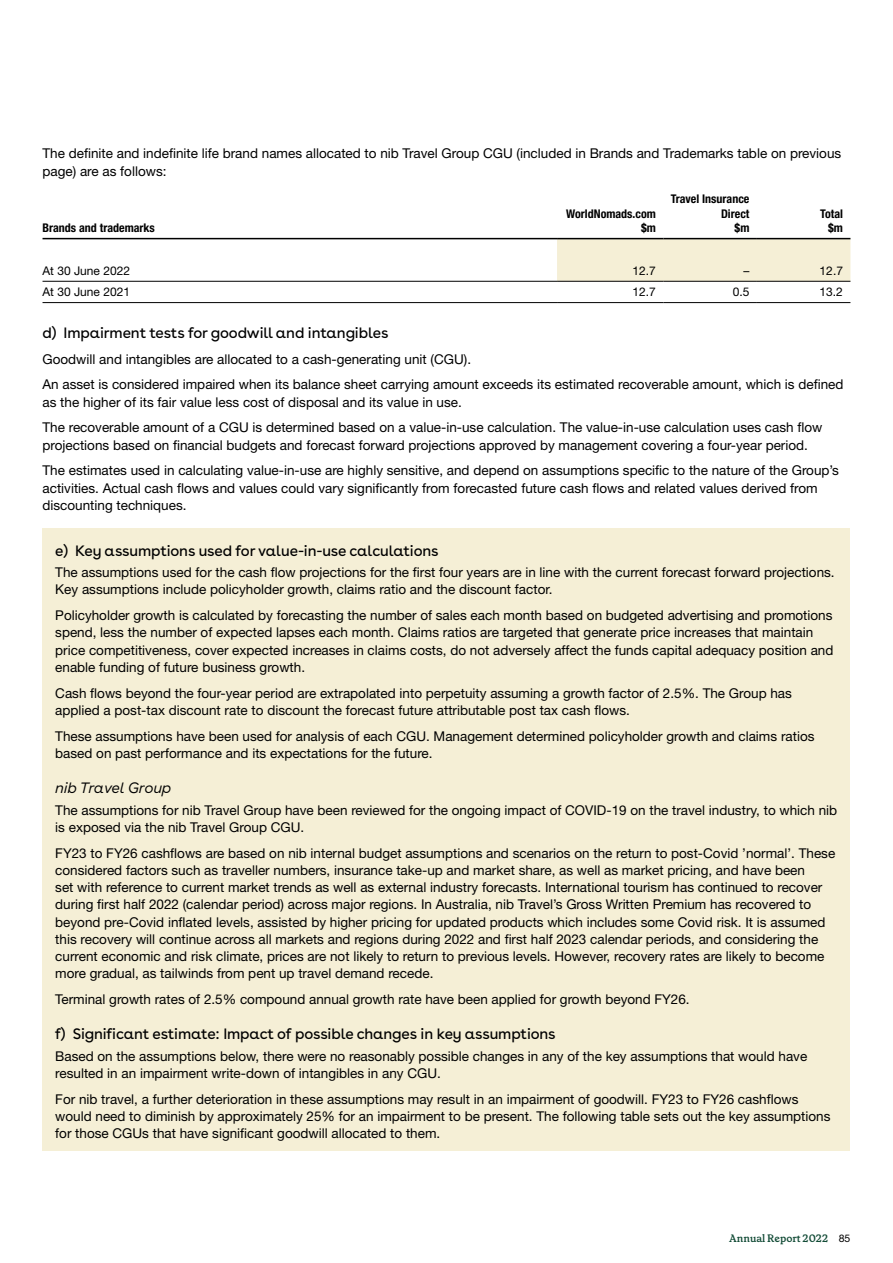
<style>
.page{position:relative;width:893px;height:1263px;background:#fff}
.page>*{position:absolute;margin:0;border:0;box-sizing:border-box;transform-origin:0 0}
.t1{font:15px "Buenos Aires";letter-spacing:-.01em;color:#000}
.t2{font:italic 15px "Buenos Aires";letter-spacing:-.01em;color:#000}
.t3{font:13.5px/17.2px "Helvetica Neue LT Std";color:#000}
.t4{font:700 condensed 12px/14.4px "Helvetica Neue LT Std";color:#000;text-align:right}
.t5{font:12px "Helvetica Neue LT Std";color:#000}
.t6{font:600 10.5px "Grenette Pro";color:#124b36}
.s1{font-family:"Helvetica Neue LT Std";font-weight:400;color:#000}
</style>
<div class="page">
<div style="left:557px;top:239px;width:293px;height:42px;background:#f5efd6"></div>
<hr style="left:43px;top:302px;width:514px;height:1px;background:#000">
<hr style="left:43px;top:281px;width:514px;height:1px;background:#000">
<hr style="left:557px;top:281px;width:106px;height:1px;background:#000">
<hr style="left:663px;top:281px;width:94px;height:1px;background:#000">
<hr style="left:757px;top:281px;width:93px;height:1px;background:#000">
<hr style="left:557px;top:302px;width:106px;height:1px;background:#000">
<hr style="left:663px;top:302px;width:94px;height:1px;background:#000">
<hr style="left:757px;top:302px;width:93px;height:1px;background:#000">
<hr style="left:557px;top:238px;width:106px;height:1px;background:#000">
<hr style="left:663px;top:238px;width:94px;height:1px;background:#000">
<hr style="left:757px;top:238px;width:93px;height:1px;background:#000">
<hr style="left:43px;top:238px;width:514px;height:1px;background:#000">
<div style="left:43px;top:529px;width:807px;height:622px;background:#f5efd6"></div>
<p class="t3" style="left:43px;top:145px;width:800px">The definite and indefinite life brand names allocated to nib Travel Group CGU (included in Brands and Trademarks table on previous page) are as follows:</p>
<p class="t4" style="left:43px;top:221px;width:114px">Brands and trademarks</p>
<p class="t4" style="left:566px;top:206px;width:91px">WorldNomads.com $m</p>
<p class="t4" style="left:671px;top:192px;width:80px">Travel Insurance<br>Direct<br>$m</p>
<p class="t4" style="left:820px;top:206px;width:24px">Total $m</p>
<p class="t5" style="left:43px;top:263px;width:89px">At 30 June 2022</p>
<p class="t5" style="left:632px;top:263px;width:25px">12.7</p>
<p class="t5" style="left:743px;top:263px;width:7px">–</p>
<p class="t5" style="left:820px;top:263px;width:25px">12.7</p>
<p class="t5" style="left:42px;top:285px;width:89px">At 30 June 2021</p>
<p class="t5" style="left:632px;top:285px;width:25px">12.7</p>
<p class="t5" style="left:733px;top:285px;width:18px">0.5</p>
<p class="t5" style="left:820px;top:285px;width:25px">13.2</p>
<p class="t1" style="left:43px;top:322px;width:347px">d) Impairment tests for goodwill and intangibles</p>
<p class="t3" style="left:43px;top:346px;width:802px;line-height:25.8px">Goodwill and intangibles are allocated to a cash-generating unit (CGU).<br>An asset is considered impaired when its balance sheet carrying amount exceeds its estimated recoverable amount, which is defined</p>
<p class="t3" style="left:43px;top:389px;width:781px;line-height:25.8px">as the higher of its fair value less cost of disposal and its value in use.<br>The recoverable amount of a CGU is determined based on a value-in-use calculation. The value-in-use calculation uses cash flow</p>
<p class="t3" style="left:43px;top:432px;width:798px;line-height:25.8px">projections based on financial budgets and forecast forward projections approved by management covering a four-year period.<br>The estimates used in calculating value-in-use are highly sensitive, and depend on assumptions specific to the nature of the Group’s</p>
<p class="t3" style="left:43px;top:479px;width:777px">activities. Actual cash flows and values could vary significantly from forecasted future cash flows and related values derived from discounting techniques.</p>
<p class="t1" style="left:55px;top:540px;width:385px">e) Key assumptions used for value-in-use calculations</p>
<p class="t3" style="left:55px;top:564px;width:781px">The assumptions used for the cash flow projections for the first four years are in line with the current forecast forward projections.<br>Key assumptions include policyholder growth, claims ratio and the discount factor.</p>
<p class="t3" style="left:55px;top:607px;width:780px">Policyholder growth is calculated by forecasting the number of sales each month based on budgeted advertising and promotions spend, less the number of expected lapses each month. Claims ratios are targeted that generate price increases that maintain price competitiveness, cover expected increases in claims costs, do not adversely affect the funds capital adequacy position and enable funding of future business growth.</p>
<p class="t3" style="left:55px;top:684px;width:738px">Cash flows beyond the four-year period are extrapolated into perpetuity assuming a growth factor of 2.5%. The Group has applied a post-tax discount rate to discount the forecast future attributable post tax cash flows.</p>
<p class="t3" style="left:55px;top:727px;width:761px">These assumptions have been used for analysis of each CGU. Management determined policyholder growth and claims ratios based on past performance and its expectations for the future.</p>
<p class="t2" style="left:55px;top:777px;width:118px">nib Travel Group</p>
<p class="t3" style="left:55px;top:801px;width:783px">The assumptions for nib Travel Group have been reviewed for the ongoing impact of COVID-19 on the travel industry, to which nib is exposed via the nib Travel Group CGU.</p>
<p class="t3" style="left:55px;top:844px;width:781px">FY23 to FY26 cashflows are based on nib internal budget assumptions and scenarios on the return to post-Covid ’normal’. These considered factors such as traveller numbers, insurance take-up and market share, as well as market pricing, and have been<br>set with reference to current market trends as well as external industry forecasts. International tourism has continued to recover during first half 2022 (calendar period) across major regions. In Australia, nib Travel’s Gross Written Premium has recovered to beyond pre-Covid inflated levels, assisted by higher pricing for updated products which includes some Covid risk. It is assumed this recovery will continue across all markets and regions during 2022 and first half 2023 calendar periods, and considering the current economic and risk climate, prices are not likely to return to previous levels. However, recovery rates are likely to become more gradual, as tailwinds from pent up travel demand recede.</p>
<p class="t3" style="left:55px;top:990px;width:636px">Terminal growth rates of 2.5% compound annual growth rate have been applied for growth beyond FY26.</p>
<p class="t1" style="left:55px;top:1023px;width:502px">f) Significant estimate: Impact of possible changes in key assumptions</p>
<p class="t3" style="left:55px;top:1047px;width:753px">Based on the assumptions below, there were no reasonably possible changes in any of the key assumptions that would have resulted in an impairment write-down of intangibles in any CGU.</p>
<p class="t3" style="left:55px;top:1090px;width:777px">For nib travel, a further deterioration in these assumptions may result in an impairment of goodwill. FY23 to FY26 cashflows would need to diminish by approximately 25% for an impairment to be present. The following table sets out the key assumptions for those CGUs that have significant goodwill allocated to them.</p>
<p class="t6" style="left:729px;top:1231px;width:123px">Annual Report 2022 <span class="s1">85</span></p>
</div>
